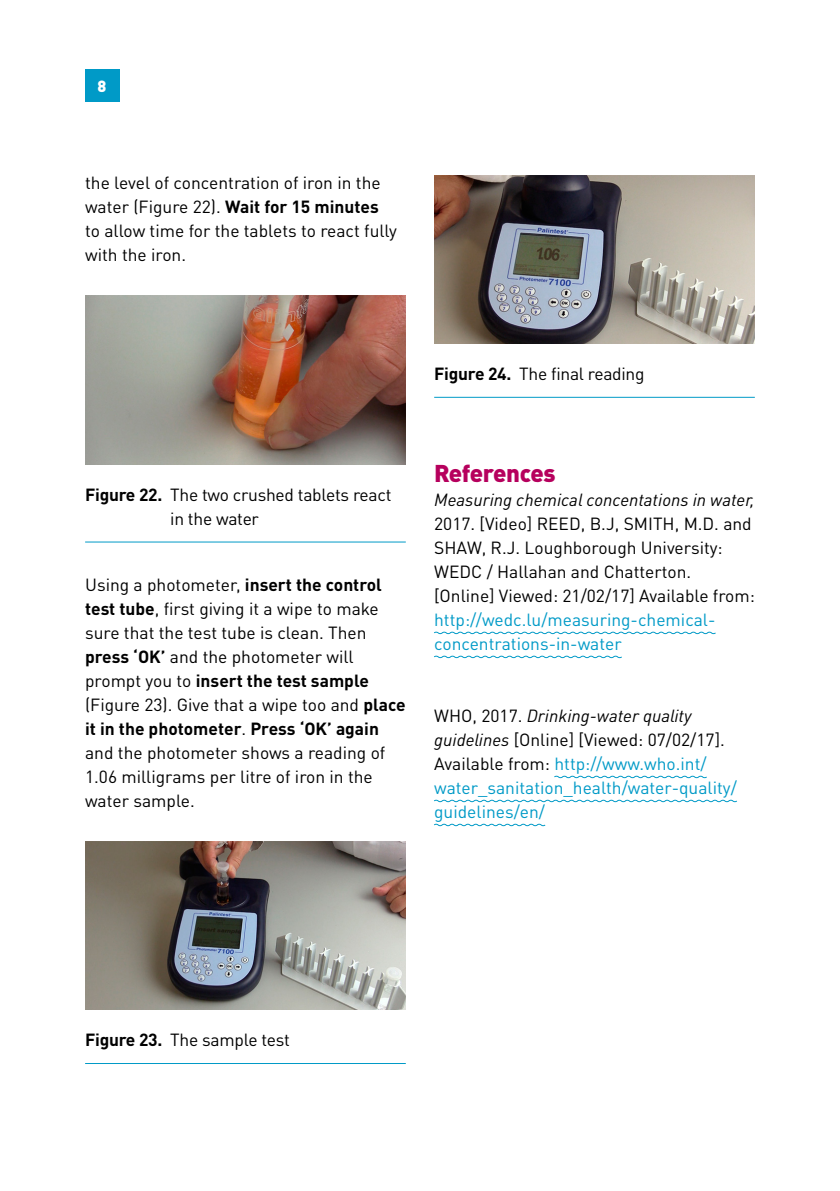
<style>
.page{position:relative;width:840px;height:1191px;background:#fff}
.page>*{position:absolute;margin:0;border:0;box-sizing:border-box;transform-origin:0 0}
.t1{font:900 24px "DINOT";letter-spacing:-.015em;color:#b6005d}
.t2{font:17.4px/24px "DINOT";color:#000}
.t3{font:17.4px/24px "DINOT";color:#009ac7}
.t4{font:italic 17.4px "DINOT";color:#000}
.t5{font:900 16px "DINOT";color:#fff}
.s1{font-weight:700}
.s2{color:#000}
.s3{font-style:italic;color:#000}
</style>
<div class="page">
<div style="left:85px;top:69px;width:34px;height:33px;background:#009ac7"></div>
<hr style="left:85px;top:541px;width:320px;height:1px;background:#009ac7">
<hr style="left:85px;top:1063px;width:320px;height:1px;background:#009ac7">
<img style="left:85px;top:296px;width:320px;height:168px">
<img style="left:85px;top:841px;width:320px;height:169px">
<hr style="left:434px;top:397px;width:320px;height:1px;background:#009ac7">
<svg style="left:434px;top:631px;width:281px;height:3px"></svg>
<svg style="left:434px;top:655px;width:188px;height:3px"></svg>
<svg style="left:554px;top:775px;width:153px;height:3px"></svg>
<svg style="left:434px;top:799px;width:303px;height:3px"></svg>
<svg style="left:434px;top:823px;width:111px;height:3px"></svg>
<img style="left:434px;top:175px;width:320px;height:169px">
<p class="t5" style="left:97px;top:76px;width:10px">8</p>
<p class="t2" style="left:85px;top:170px;width:313px">the level of concentration of iron in the water (Figure 22). <span class="s1">Wait for 15 minutes </span>to allow time for the tablets to react fully with the iron.</p>
<p class="t2" style="left:434px;top:361px;width:212px"><span class="s1">Figure 24.</span> The final reading</p>
<p class="t2" style="left:170px;top:482px;width:223px;text-indent:-85px"><span class="s1">Figure 22.</span> The two crushed tablets react in the water</p>
<p class="t2" style="left:85px;top:572px;width:322px">Using a photometer, <span class="s1">insert the control test tube</span>, first giving it a wipe to make sure that the test tube is clean. Then <span class="s1">press ‘OK’</span> and the photometer will prompt you to <span class="s1">insert the test sample </span>(Figure 23). Give that a wipe too and <span class="s1">place it in the photometer</span>. <span class="s1">Press ‘OK’ again </span>and the photometer shows a reading of 1.06 milligrams per litre of iron in the water sample.</p>
<h1 class="t1" style="left:434px;top:457px;width:123px">References</h1>
<p class="t4" style="left:434px;top:489px;width:322px">Measuring chemical concentations in water,</p>
<p class="t2" style="left:434px;top:511px;width:322px">2017. [Video] REED, B.J, SMITH, M.D. and SHAW, R.J. Loughborough University:<br>WEDC / Hallahan and Chatterton. [Online] Viewed: 21/02/17] Available from:</p>
<p class="t3" style="left:434px;top:607px;width:282px">http://wedc.lu/measuring-chemical&shy;concentrations-in-water</p>
<p class="t3" style="left:434px;top:703px;width:304px"><span class="s2">WHO, 2017.</span> <span class="s3">Drinking-water quality guidelines</span> <span class="s2">[Online] [Viewed: 07/02/17].<br>Available from:</span> http://www.who.int/ water_sanitation_health/water-quality/ guidelines/en/</p>
<p class="t2" style="left:85px;top:1027px;width:206px"><span class="s1">Figure 23.</span> The sample test</p>
</div>
